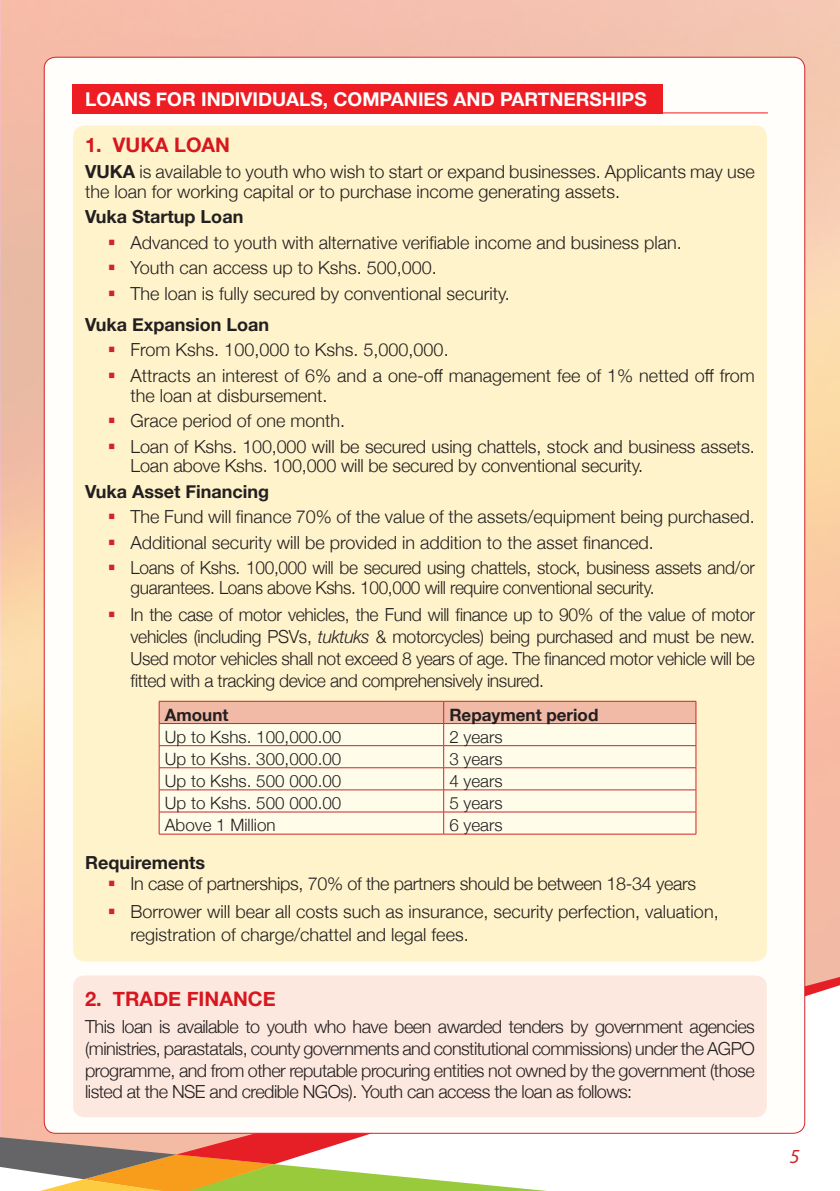
<style>
.page{position:relative;width:840px;height:1191px;background:#fff}
.page>*{position:absolute;margin:0;border:0;box-sizing:border-box;transform-origin:0 0}
.t1{font:700 20px "Helvetica Neue";color:#d7171f}
.t2{font:italic 20px "Myriad Pro";color:#d1232a}
.t3{font:700 19px "Helvetica Neue";color:#fff}
.t4{font:300 18px/19.8px "Helvetica Neue";color:#231f20}
.t5{font:300 18px/19.8px "Helvetica Neue";letter-spacing:-.02em;color:#231f20;scale:.96 1}
.t6{font:300 18px "Helvetica Neue";letter-spacing:-.02em;color:#231f20}
.t7{font:700 18px "Helvetica Neue";color:#231f20}
.t8{font:300 17px "Helvetica Neue";color:#231f20}
.t9{font:700 17px "Helvetica Neue";color:#231f20}
.s1{font-weight:700}
.s2{color:#d1232a}
.s3{font-style:italic}
</style>
<div class="page">
<img style="left:0;top:0;width:839px;height:975px">
<svg style="left:547px;top:972px;width:292px;height:162px"></svg>
<svg style="left:0;top:975px;width:547px;height:216px"></svg>
<div style="left:44px;top:57px;width:760px;height:1076px;background:#fffefa;border-radius:11px"></div>
<div style="left:73px;top:975px;width:693px;height:142px;background:#fde8df;border-radius:11px"></div>
<div style="left:73px;top:125px;width:693px;height:836px;background:#fef3ca;border-radius:11px"></div>
<div style="left:72px;top:84px;width:590px;height:29px;background:#ee1d23"></div>
<svg style="left:159px;top:701px;width:537px;height:133px;background:#fae7d5"></svg>
<hr style="left:159px;top:833px;width:284px;height:1px;background:#d1232a">
<hr style="left:443px;top:833px;width:252px;height:1px;background:#d1232a">
<hr style="left:72px;top:112px;width:695px;height:1px;background:#ee1d23">
<p class="t3" style="left:85px;top:85px;width:562px">LOANS FOR INDIVIDUALS, COMPANIES AND PARTNERSHIPS</p>
<p class="t1" style="left:85px;top:130px;width:146px">1. VUKA LOAN</p>
<p class="t4" style="left:85px;top:160px;width:670px"><span class="s1">VUKA</span> is available to youth who wish to start or expand businesses. Applicants may use the loan for working capital or to purchase income generating assets.</p>
<p class="t7" style="left:85px;top:203px;width:160px">Vuka Startup Loan</p>
<p class="t4" style="left:108px;top:231px;width:575px"><span class="s2">▪</span> Advanced to youth with alternative verifiable income and business plan.</p>
<p class="t4" style="left:108px;top:256px;width:330px"><span class="s2">▪</span> Youth can access up to Kshs. 500,000.</p>
<p class="t4" style="left:85px;top:276px;width:426px;line-height:31.2px;text-indent:23px"><span class="s2">▪</span> The loan is fully secured by conventional security.<br><span class="s1">Vuka Expansion Loan</span></p>
<p class="t4" style="left:108px;top:339px;width:342px"><span class="s2">▪</span> From Kshs. 100,000 to Kshs. 5,000,000.</p>
<p class="t4" style="left:130px;top:364px;width:625px;text-indent:-23px"><span class="s2">▪</span> Attracts an interest of 6% and a one-off management fee of 1% netted off from the loan at disbursement.</p>
<p class="t4" style="left:108px;top:409px;width:239px"><span class="s2">▪</span> Grace period of one month.</p>
<p class="t4" style="left:130px;top:435px;width:625px;text-indent:-23px"><span class="s2">▪</span> Loan of Kshs. 100,000 will be secured using chattels, stock and business assets.<br>Loan above Kshs. 100,000 will be secured by conventional security.</p>
<p class="t7" style="left:85px;top:477px;width:185px">Vuka Asset Financing</p>
<p class="t4" style="left:108px;top:505px;width:648px"><span class="s2">▪</span> The Fund will finance 70% of the value of the assets/equipment being purchased.</p>
<p class="t4" style="left:108px;top:531px;width:547px"><span class="s2">▪</span> Additional security will be provided in addition to the asset financed.</p>
<p class="t5" style="left:130px;top:556px;width:651px;text-indent:-23px"><span class="s2">▪</span> Loans of Kshs. 100,000 will be secured using chattels, stock, business assets and/or guarantees. Loans above Kshs. 100,000 will require conventional security.</p>
<p class="t4" style="left:130px;top:602px;width:625px;line-height:22px;text-align:justify;text-indent:-23px"><span class="s2">▪</span> In the case of motor vehicles, the Fund will finance up to 90% of the value of motor vehicles (including PSVs, <span class="s3">tuktuks</span> &amp; motorcycles) being purchased and must be new.<br>Used motor vehicles shall not exceed 8 years of age. The financed motor vehicle will be fitted with a tracking device and comprehensively insured.</p>
<p class="t9" style="left:165px;top:701px;width:65px">Amount</p>
<p class="t9" style="left:449px;top:701px;width:150px">Repayment period</p>
<p class="t8" style="left:165px;top:723px;width:178px">Up to Kshs. 100,000.00</p>
<p class="t8" style="left:449px;top:723px;width:55px">2 years</p>
<p class="t8" style="left:165px;top:745px;width:178px">Up to Kshs. 300,000.00</p>
<p class="t8" style="left:449px;top:745px;width:55px">3 years</p>
<p class="t8" style="left:165px;top:767px;width:178px">Up to Kshs. 500 000.00</p>
<p class="t8" style="left:449px;top:767px;width:55px">4 years</p>
<p class="t8" style="left:165px;top:789px;width:178px">Up to Kshs. 500 000.00</p>
<p class="t8" style="left:449px;top:789px;width:55px">5 years</p>
<p class="t8" style="left:165px;top:811px;width:112px">Above 1 Million</p>
<p class="t8" style="left:449px;top:811px;width:55px">6 years</p>
<p class="t7" style="left:85px;top:848px;width:121px">Requirements</p>
<p class="t6" style="left:108px;top:869px;width:589px"><span class="s2">▪</span> In case of partnerships, 70% of the partners should be between 18-34 years</p>
<p class="t4" style="left:130px;top:898px;width:589px;line-height:22.8px;text-indent:-23px"><span class="s2">▪</span> Borrower will bear all costs such as insurance, security perfection, valuation, registration of charge/chattel and legal fees.</p>
<p class="t1" style="left:85px;top:983px;width:192px">2. TRADE FINANCE</p>
<p class="t4" style="left:85px;top:1015px;width:670px;line-height:21.6px;text-align:justify">This loan is available to youth who have been awarded tenders by government agencies (ministries, parastatals, county governments and constitutional commissions) under the AGPO programme, and from other reputable procuring entities not owned by the government (those listed at the NSE and credible NGOs). Youth can access the loan as follows:</p>
<p class="t2" style="left:789px;top:1143px;width:11px">5</p>
</div>
